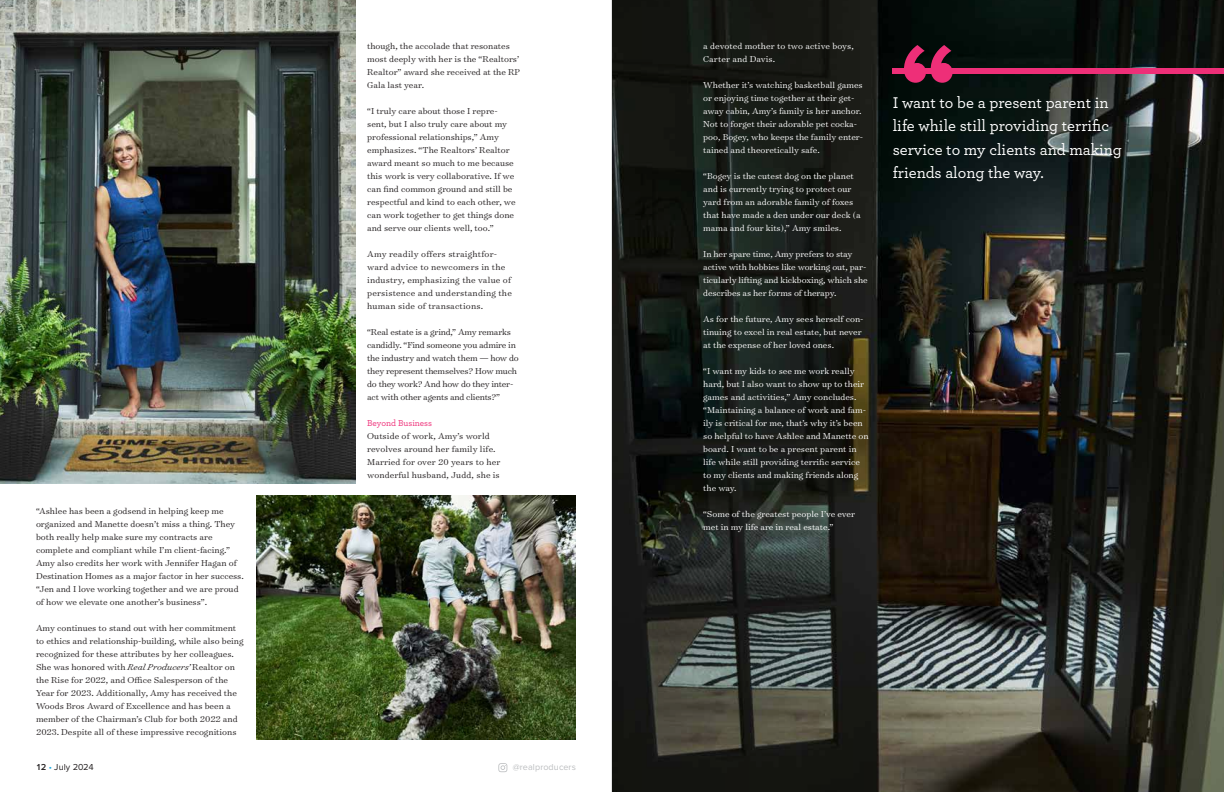
<style>
.page{position:relative;width:1224px;height:792px;background:#fff}
.page>*{position:absolute;margin:0;border:0;box-sizing:border-box;transform-origin:0 0}
.t1{font:500 16.3px/23.5px "Archer Pro";color:#fff}
.t2{font:300 9.8px/13px "Surveyor Text";color:#231f20}
.t3{font:300 9.8px/13px "Surveyor Text";color:#fff}
.t4{font:300 9.8px/13px "Surveyor Text";letter-spacing:-.02em;color:#231f20}
.t5{font:300 9.8px/13px "Surveyor Text";letter-spacing:.02em;color:#231f20}
.t6{font:9px "Proxima Nova";letter-spacing:.01em;color:#bcbec0}
.t7{font:500 9px "Archer Pro";color:#ee2f78}
.t8{font:9px "Proxima Nova";letter-spacing:.005em;color:#231f20}
.s1{font-style:italic}
.s2{font-weight:600}
.s3{color:#19a8e0}
</style>
<div class="page">
<svg style="left:498px;top:763px;width:9px;height:9px"></svg>
<img style="left:1001px;top:0;width:223px;height:792px">
<svg style="left:611px;top:0;width:390px;height:792px;background:#23251f"></svg>
<img style="left:257px;top:496px;width:319px;height:244px">
<img style="left:0;top:0;width:355px;height:484px">
<div style="left:893px;top:68px;width:331px;height:5px;background:#ee2f78"></div>
<svg style="left:904px;top:45px;width:49px;height:38px;background:#8e204a"></svg>
<p class="t2" style="left:36px;top:504px;width:209px">“Ashlee has been a godsend in helping keep me organized and Manette doesn’t miss a thing. They both really help make sure my contracts are complete and compliant while I’m client-facing.” Amy also credits her work with Jennifer Hagan of Destination Homes as a major factor in her success. “Jen and I love working together and we are proud of how we elevate one another’s business”.</p>
<p class="t2" style="left:36px;top:621px;width:209px">Amy continues to stand out with her commitment to ethics and relationship-building, while also being recognized for these attributes by her colleagues.<br>She was honored with <span class="s1">Real Producers’</span> Realtor on the Rise for 2022, and Office Salesperson of the Year for 2023. Additionally, Amy has received the Woods Bros Award of Excellence and has been a member of the Chairman’s Club for both 2022 and 2023. Despite all of these impressive recognitions</p>
<p class="t2" style="left:367px;top:39px;width:154px">though, the accolade that resonates most deeply with her is the “Realtors’<br>Realtor” award she received at the RP<br>Gala last year.</p>
<p class="t2" style="left:367px;top:104px;width:150px">“I truly care about those I repre&shy;sent, but I also truly care about my professional relationships,” Amy emphasizes. “The Realtors’ Realtor award meant so much to me because this work is very collaborative. If we can find common ground and still be respectful and kind to each other, we can work together to get things done and serve our clients well, too.”</p>
<p class="t5" style="left:367px;top:247px;width:146px">Amy readily offers straightfor&shy;ward advice to newcomers in the industry, emphasizing the value of persistence and understanding the human side of transactions.</p>
<p class="t4" style="left:367px;top:325px;width:153px">“Real estate is a grind,” Amy remarks candidly. “Find someone you admire in the industry and watch them — how do they represent themselves? How much do they work? And how do they inter&shy;act with other agents and clients?”</p>
<p class="t7" style="left:367px;top:417px;width:66px">Beyond Business</p>
<p class="t2" style="left:367px;top:429px;width:135px">Outside of work, Amy’s world revolves around her family life.<br>Married for over 20 years to her wonderful husband, Judd, she is</p>
<p class="t8" style="left:36px;top:762px;width:59px"><span class="s2">12</span> <span class="s3">•</span> July 2024</p>
<p class="t6" style="left:513px;top:762px;width:65px">@realproducers</p>
<p class="t3" style="left:703px;top:39px;width:152px">a devoted mother to two active boys,<br>Carter and Davis.</p>
<p class="t3" style="left:703px;top:78px;width:162px">Whether it’s watching basketball games or enjoying time together at their get&shy;away cabin, Amy’s family is her anchor.<br>Not to forget their adorable pet cocka&shy;poo, Bogey, who keeps the family enter&shy;tained and theoretically safe.</p>
<p class="t3" style="left:703px;top:169px;width:159px">“Bogey is the cutest dog on the planet and is currently trying to protect our yard from an adorable family of foxes that have made a den under our deck (a mama and four kits),” Amy smiles.</p>
<p class="t3" style="left:703px;top:247px;width:166px">In her spare time, Amy prefers to stay active with hobbies like working out, par&shy;ticularly lifting and kickboxing, which she describes as her forms of therapy.</p>
<p class="t3" style="left:703px;top:312px;width:162px">As for the future, Amy sees herself con&shy;tinuing to excel in real estate, but never at the expense of her loved ones.</p>
<p class="t3" style="left:703px;top:364px;width:167px">“I want my kids to see me work really hard, but I also want to show up to their games and activities,” Amy concludes. “Maintaining a balance of work and fam&shy;ily is critical for me, that’s why it’s been so helpful to have Ashlee and Manette on board. I want to be a present parent in life while still providing terrific service to my clients and making friends along the way.</p>
<p class="t3" style="left:703px;top:507px;width:153px">“Some of the greatest people I’ve ever met in my life are in real estate.”</p>
<h1 class="t1" style="left:893px;top:90px;width:231px">I want to be a present parent in life while still providing terrific service to my clients and making friends along the way.</h1>
</div>
